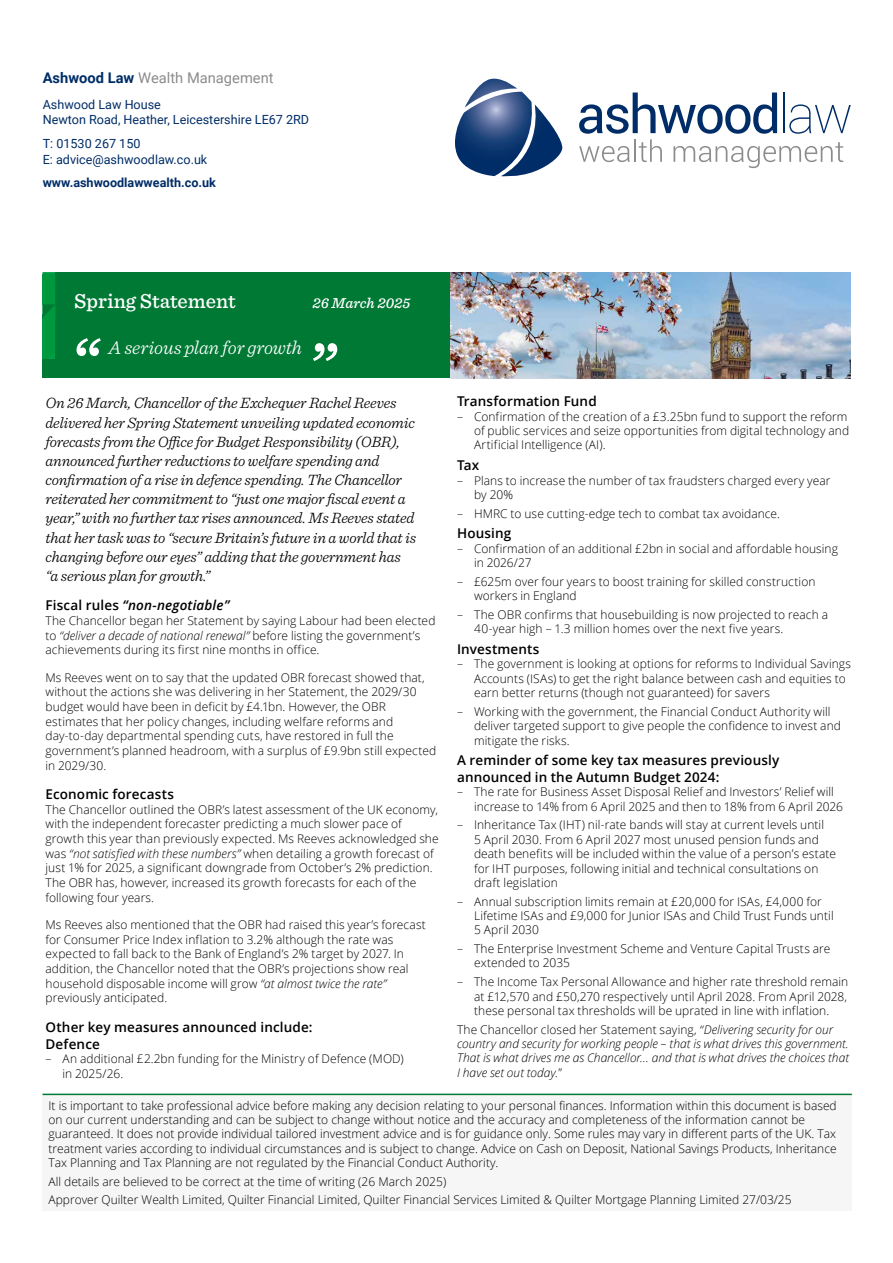
<style>
.page{position:relative;width:893px;height:1263px;background:#fff}
.page>*{position:absolute;margin:0;border:0;box-sizing:border-box;transform-origin:0 0}
.t1{font:500 21px "Sentinel";color:#fff}
.t2{font:italic 300 19.5px "Sentinel";letter-spacing:-.01em;color:#fff}
.t3{font:italic 300 15.75px/19.2px "Sentinel";letter-spacing:-.01em;color:#000}
.t4{font:italic 500 15px "Sentinel";color:#fff}
.t5{font:14.7px "Roboto";color:#8b8c8c}
.t6{font:600 13.5px/16.8px "Open Sans";letter-spacing:.01em;color:#000}
.t7{font:italic 600 13.5px "Open Sans";letter-spacing:.01em;color:#000}
.t8{font:12.6px/15.8px "Roboto";color:#002d67}
.t9{font:700 12.6px "Roboto";color:#002d67}
.t10{font:300 12px/14.4px "Open Sans";letter-spacing:.005em;color:#000}
.t11{font:italic 300 12px/14.4px "Open Sans";letter-spacing:.005em;color:#000}
.s1{font-weight:700;color:#002d67}
.s2{font-style:normal}
.s3{font-style:italic}
</style>
<div class="page">
<div style="left:55px;top:272px;width:396px;height:106px;background:#007935"></div>
<div style="left:43px;top:315px;width:393px;height:63px;background:#007935"></div>
<svg style="left:77px;top:338px;width:24px;height:18px"></svg>
<svg style="left:313px;top:343px;width:24px;height:18px"></svg>
<svg style="left:43px;top:272px;width:12px;height:2px"></svg>
<div style="left:43px;top:274px;width:12px;height:30px;background:#00983c"></div>
<svg style="left:43px;top:304px;width:12px;height:55px"></svg>
<img style="left:451px;top:272px;width:399px;height:106px">
<div style="left:43px;top:1094px;width:809px;height:116px;background:#f6f6f6"></div>
<hr style="left:43px;top:1094px;width:809px;height:1px;background:#007935">
<svg style="left:455px;top:79px;width:107px;height:98px"></svg>
<svg style="left:579px;top:93px;width:272px;height:75px"></svg>
<p class="t5" style="left:43px;top:67px;width:232px"><span class="s1">Ashwood Law</span> Wealth Management</p>
<p class="t8" style="left:43px;top:96px;width:268px">Ashwood Law House<br>Newton Road, Heather, Leicestershire LE67 2RD</p>
<p class="t8" style="left:43px;top:135px;width:166px">T: 01530 267 150<br>E: advice@ashwoodlaw.co.uk</p>
<p class="t9" style="left:43px;top:174px;width:175px">www.ashwoodlawwealth.co.uk</p>
<h1 class="t1" style="left:74px;top:285px;width:163px">Spring Statement</h1>
<p class="t4" style="left:312px;top:291px;width:99px">26 March 2025</p>
<h2 class="t2" style="left:109px;top:333px;width:195px">A serious plan for growth</h2>
<p class="t3" style="left:46px;top:392px;width:372px">On 26 March, Chancellor of the Exchequer Rachel Reeves delivered her Spring Statement unveiling updated economic forecasts from the Office for Budget Responsibility (OBR), announced further reductions to welfare spending and confirmation of a rise in defence spending. The Chancellor reiterated her commitment to “just one major fiscal event a year,” with no further tax rises announced. Ms Reeves stated that her task was to “secure Britain’s future in a world that is changing before our eyes” adding that the government has “a serious plan for growth.”</p>
<p class="t7" style="left:46px;top:596px;width:185px"><span class="s2">Fiscal rules</span> “non-negotiable”</p>
<p class="t10" style="left:46px;top:613px;width:391px">The Chancellor began her Statement by saying Labour had been elected to <span class="s3">“deliver a decade of national renewal”</span> before listing the government’s achievements during its first nine months in office.</p>
<p class="t10" style="left:46px;top:670px;width:392px">Ms Reeves went on to say that the updated OBR forecast showed that, without the actions she was delivering in her Statement, the 2029/30 budget would have been in deficit by £4.1bn. However, the OBR estimates that her policy changes, including welfare reforms and day-to-day departmental spending cuts, have restored in full the government’s planned headroom, with a surplus of £9.9bn still expected in 2029/30.</p>
<p class="t6" style="left:46px;top:785px;width:130px">Economic forecasts</p>
<p class="t10" style="left:46px;top:802px;width:395px">The Chancellor outlined the OBR’s latest assessment of the UK economy, with the independent forecaster predicting a much slower pace of growth this year than previously expected. Ms Reeves acknowledged she was <span class="s3">“not satisfied with these numbers”</span> when detailing a growth forecast of just 1% for 2025, a significant downgrade from October’s 2% prediction.<br>The OBR has, however, increased its growth forecasts for each of the following four years.</p>
<p class="t10" style="left:46px;top:917px;width:382px">Ms Reeves also mentioned that the OBR had raised this year’s forecast for Consumer Price Index inflation to 3.2% although the rate was expected to fall back to the Bank of England’s 2% target by 2027. In addition, the Chancellor noted that the OBR’s projections show real household disposable income will grow <span class="s3">“at almost twice the rate” </span>previously anticipated.</p>
<p class="t6" style="left:46px;top:1018px;width:269px">Other key measures announced include:<br>Defence</p>
<p class="t10" style="left:63px;top:1051px;width:343px;text-indent:-17px">– An additional £2.2bn funding for the Ministry of Defence (MOD) in 2025/26.</p>
<p class="t6" style="left:457px;top:393px;width:141px">Transformation Fund</p>
<p class="t10" style="left:474px;top:409px;width:377px;text-indent:-17px">– Confirmation of the creation of a £3.25bn fund to support the reform of public services and seize opportunities from digital technology and<br>Artificial Intelligence (AI).</p>
<p class="t6" style="left:457px;top:456px;width:24px">Tax</p>
<p class="t10" style="left:474px;top:473px;width:358px;text-indent:-17px">– Plans to increase the number of tax fraudsters charged every year by 20%</p>
<p class="t10" style="left:457px;top:506px;width:324px">– HMRC to use cutting-edge tech to combat tax avoidance.</p>
<p class="t6" style="left:457px;top:525px;width:56px">Housing</p>
<p class="t10" style="left:474px;top:541px;width:365px;text-indent:-17px">– Confirmation of an additional £2bn in social and affordable housing in 2026/27</p>
<p class="t10" style="left:474px;top:574px;width:343px;text-indent:-17px">– £625m over four years to boost training for skilled construction workers in England</p>
<p class="t10" style="left:474px;top:607px;width:356px;text-indent:-17px">– The OBR confirms that housebuilding is now projected to reach a<br>40-year high – 1.3 million homes over the next five years.</p>
<p class="t6" style="left:457px;top:640px;width:84px">Investments</p>
<p class="t10" style="left:474px;top:656px;width:378px;text-indent:-17px">– The government is looking at options for reforms to Individual Savings<br>Accounts (ISAs) to get the right balance between cash and equities to earn better returns (though not guaranteed) for savers</p>
<p class="t10" style="left:474px;top:704px;width:368px;text-indent:-17px">– Working with the government, the Financial Conduct Authority will deliver targeted support to give people the confidence to invest and mitigate the risks.</p>
<p class="t6" style="left:457px;top:752px;width:324px">A reminder of some key tax measures previously announced in the Autumn Budget 2024:</p>
<p class="t10" style="left:474px;top:784px;width:370px;text-indent:-17px">– The rate for Business Asset Disposal Relief and Investors’ Relief will increase to 14% from 6 April 2025 and then to 18% from 6 April 2026</p>
<p class="t10" style="left:474px;top:817px;width:364px;text-indent:-17px">– Inheritance Tax (IHT) nil-rate bands will stay at current levels until<br>5 April 2030. From 6 April 2027 most unused pension funds and death benefits will be included within the value of a person’s estate for IHT purposes, following initial and technical consultations on draft legislation</p>
<p class="t10" style="left:474px;top:894px;width:361px;text-indent:-17px">– Annual subscription limits remain at £20,000 for ISAs, £4,000 for<br>Lifetime ISAs and £9,000 for Junior ISAs and Child Trust Funds until<br>5 April 2030</p>
<p class="t10" style="left:474px;top:941px;width:358px;text-indent:-17px">– The Enterprise Investment Scheme and Venture Capital Trusts are extended to 2035</p>
<p class="t10" style="left:474px;top:974px;width:376px;text-align:justify;text-indent:-17px">– The Income Tax Personal Allowance and higher rate threshold remain at £12,570 and £50,270 respectively until April 2028. From April 2028, these personal tax thresholds will be uprated in line with inflation.</p>
<p class="t11" style="left:457px;top:1021px;width:393px"><span class="s2">The Chancellor closed her Statement saying,</span> “Delivering security for our country and security for working people – that is what drives this government.<br>That is what drives me as Chancellor… and that is what drives the choices that I have set out today.<span class="s2">”</span></p>
<p class="t10" style="left:49px;top:1098px;width:790px">It is important to take professional advice before making any decision relating to your personal finances. Information within this document is based on our current understanding and can be subject to change without notice and the accuracy and completeness of the information cannot be guaranteed. It does not provide individual tailored investment advice and is for guidance only. Some rules may vary in different parts of the UK. Tax treatment varies according to individual circumstances and is subject to change. Advice on Cash on Deposit, National Savings Products, Inheritance Tax Planning and Tax Planning are not regulated by the Financial Conduct Authority.</p>
<p class="t10" style="left:49px;top:1172px;width:745px;line-height:18.6px">All details are believed to be correct at the time of writing (26 March 2025)<br>Approver Quilter Wealth Limited, Quilter Financial Limited, Quilter Financial Services Limited &amp; Quilter Mortgage Planning Limited 27/03/25</p>
</div>
